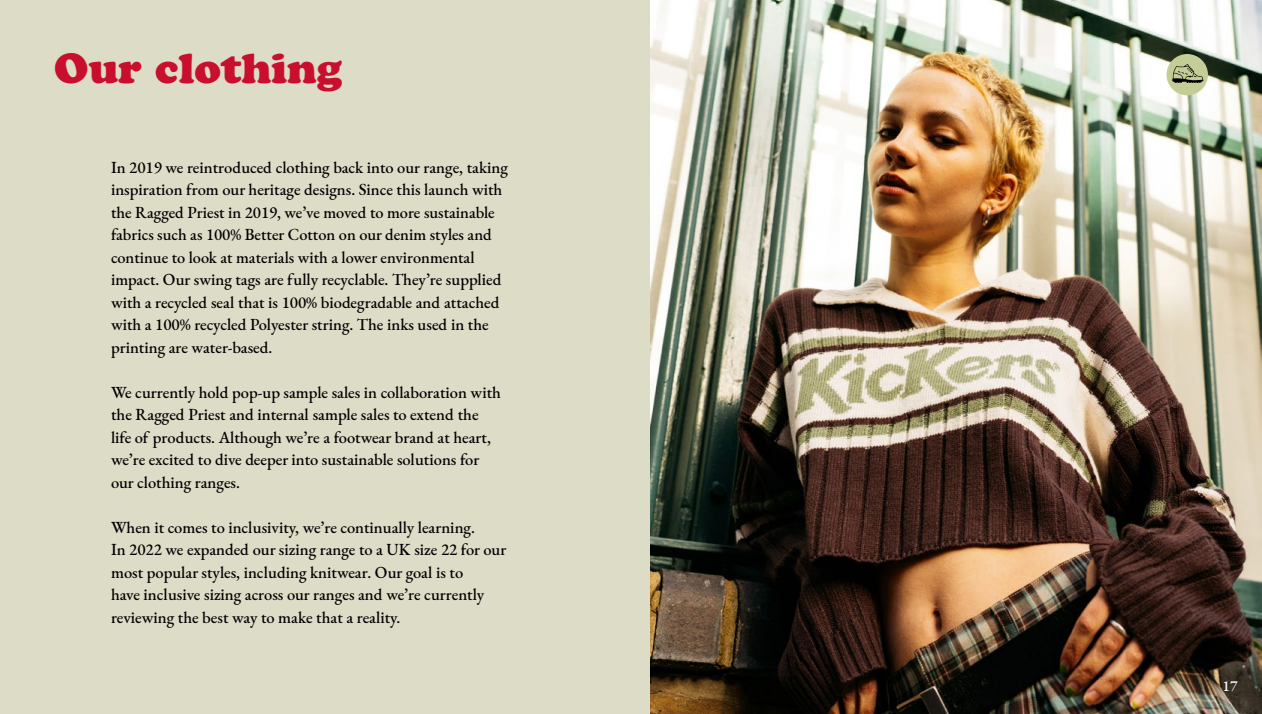
<style>
.page{position:relative;width:1262px;height:714px;background:#dddcc7}
.page>*{position:absolute;margin:0;border:0;box-sizing:border-box;transform-origin:0 0}
.t1{font:42px "Cooper Black Std";color:#c8102e}
.t2{font:16.5px/22.5px "EB Garamond";color:#010001}
.t3{font:15px "EB Garamond";color:#fff}
</style>
<div class="page">
<img style="left:650px;top:0;width:611px;height:714px">
<div style="left:1166px;top:54px;width:42px;height:41px;background:#c5cd96;border-radius:50%"></div>
<svg style="left:1172px;top:64px;width:31px;height:19px"></svg>
<h1 class="t1" style="left:54px;top:43px;width:290px">Our clothing</h1>
<p class="t2" style="left:111px;top:156px;width:398px">In 2019 we reintroduced clothing back into our range, taking inspiration from our heritage designs. Since this launch with the Ragged Priest in 2019, we’ve moved to more sustainable fabrics such as 100% Better Cotton on our denim styles and continue to look at materials with a lower environmental impact. Our swing tags are fully recyclable. They’re supplied with a recycled seal that is 100% biodegradable and attached with a 100% recycled Polyester string. The inks used in the printing are water-based.</p>
<p class="t2" style="left:111px;top:381px;width:391px">We currently hold pop-up sample sales in collaboration with the Ragged Priest and internal sample sales to extend the life of products. Although we’re a footwear brand at heart, we’re excited to dive deeper into sustainable solutions for our clothing ranges.</p>
<p class="t2" style="left:111px;top:516px;width:397px">When it comes to inclusivity, we’re continually learning.<br>In 2022 we expanded our sizing range to a UK size 22 for our most popular styles, including knitwear. Our goal is to<br>have inclusive sizing across our ranges and we’re currently reviewing the best way to make that a reality.</p>
<p class="t3" style="left:1222px;top:676px;width:16px">17</p>
</div>
